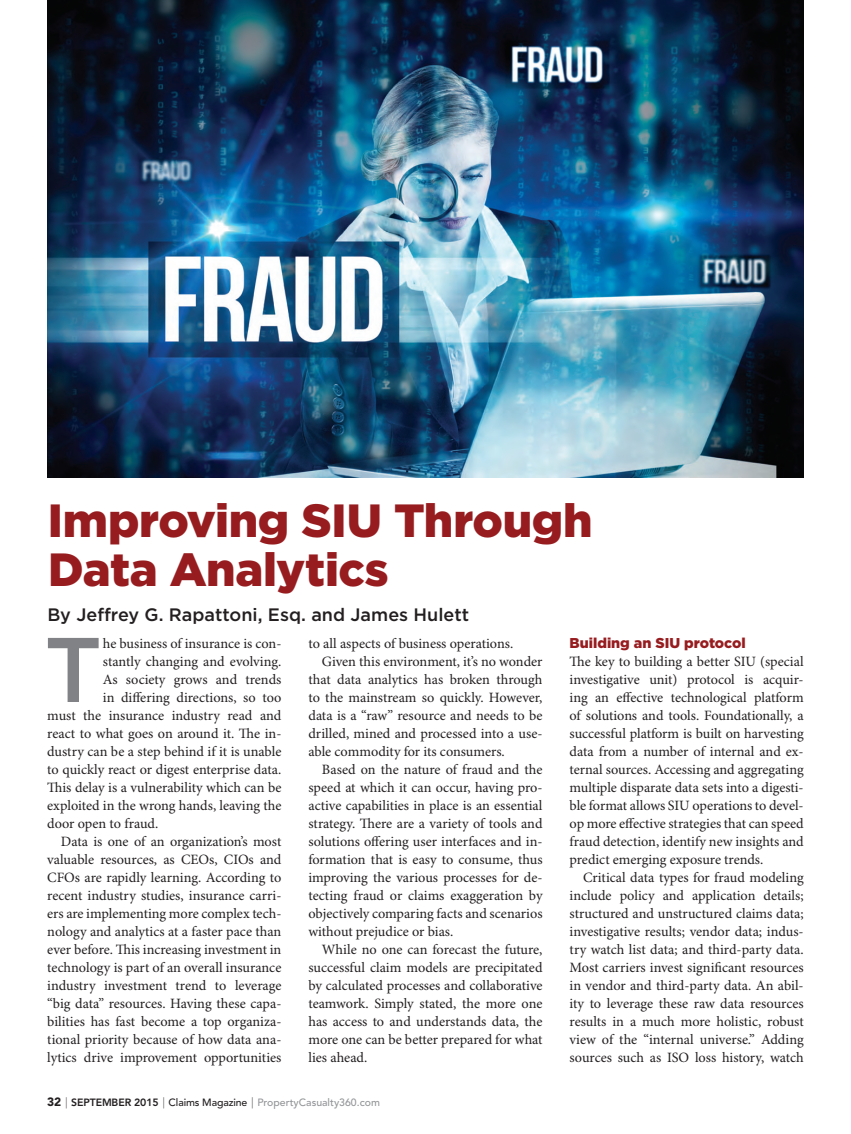
<style>
.page{position:relative;width:851px;height:1134px;background:#fff}
.page>*{position:absolute;margin:0;border:0;box-sizing:border-box;transform-origin:0 0}
.Drop_Cap_Body{font:800 90.45px "Avenir LT Std";color:#808285}
.t1{font:900 46.5px/49.5px "Gotham";letter-spacing:-.005em;color:#971c1f}
.t2{font:500 18px "Gotham";color:#231f20}
.Body_Copy{font:14.25px/18px "Minion Pro";letter-spacing:-.005em;color:#231f20;text-align:justify}
.Drop_Cap_Body-2{font:14.25px "Minion Pro";letter-spacing:-.005em;color:#231f20}
.Subhead{font:900 14.25px "Gotham";color:#971c1f}
.t3{font:500 10.5px "Avenir LT Std";color:#939598}
.s1{font-weight:900;font-size:12px;color:#231f20}
.s2{font-weight:800;color:#231f20}
.s3{color:#231f20}
</style>
<div class="page">
<img style="left:47px;top:0;width:756px;height:478px">
<p class="t1" style="left:48px;top:495px;width:546px">Improving SIU Through<br>Data Analytics</p>
<p class="t2" style="left:47px;top:603px;width:423px">By Jeffrey G. Rapattoni, Esq. and James Hulett</p>
<p class="Drop_Cap_Body" style="left:47px;top:617px;width:53px">T</p>
<p class="Drop_Cap_Body-2" style="left:103px;top:635px;width:180px">he business of insurance is con-</p>
<p class="Drop_Cap_Body-2" style="left:103px;top:653px;width:180px">stantly changing and evolving.</p>
<p class="Drop_Cap_Body-2" style="left:103px;top:671px;width:180px">As society grows and trends</p>
<p class="Drop_Cap_Body-2" style="left:103px;top:689px;width:180px">in differing directions, so too</p>
<p class="Drop_Cap_Body-2" style="left:47px;top:707px;width:235px">must the insurance industry read and</p>
<p class="Drop_Cap_Body-2" style="left:47px;top:725px;width:235px">react to what goes on around it. The in-</p>
<p class="Drop_Cap_Body-2" style="left:47px;top:743px;width:236px">dustry can be a step behind if it is unable</p>
<p class="Drop_Cap_Body-2" style="left:47px;top:761px;width:236px">to quickly react or digest enterprise data.</p>
<p class="Drop_Cap_Body-2" style="left:47px;top:779px;width:236px">This delay is a vulnerability which can be</p>
<p class="Drop_Cap_Body-2" style="left:47px;top:797px;width:236px">exploited in the wrong hands, leaving the</p>
<p class="Drop_Cap_Body-2" style="left:47px;top:815px;width:112px">door open to fraud.</p>
<p class="Body_Copy" style="left:47px;top:833px;width:236px;text-indent:13px">Data is one of an organization’s most valuable resources, as CEOs, CIOs and CFOs are rapidly learning. According to recent industry studies, insurance carri&shy;ers are implementing more complex tech&shy;nology and analytics at a faster pace than ever before. This increasing investment in technology is part of an overall insurance industry investment trend to leverage “big data” resources. Having these capa&shy;bilities has fast become a top organiza&shy;tional priority because of how data ana&shy;lytics drive improvement opportunities</p>
<p class="Body_Copy" style="left:308px;top:635px;width:206px">to all aspects of business operations.</p>
<p class="Body_Copy" style="left:308px;top:653px;width:236px;text-indent:13px">Given this environment, it’s no wonder that data analytics has broken through to the mainstream so quickly. However, data is a “raw” resource and needs to be drilled, mined and processed into a use&shy;able commodity for its consumers.</p>
<p class="Body_Copy" style="left:308px;top:761px;width:236px;text-indent:13px">Based on the nature of fraud and the speed at which it can occur, having pro&shy;active capabilities in place is an essential strategy. There are a variety of tools and solutions offering user interfaces and in&shy;formation that is easy to consume, thus improving the various processes for de&shy;tecting fraud or claims exaggeration by objectively comparing facts and scenarios without prejudice or bias.</p>
<p class="Body_Copy" style="left:308px;top:941px;width:236px;text-indent:13px">While no one can forecast the future, successful claim models are precipitated by calculated processes and collaborative teamwork. Simply stated, the more one has access to and understands data, the more one can be better prepared for what lies ahead.</p>
<p class="t3" style="left:47px;top:1097px;width:334px"><span class="s1">32</span> <span class="s2">SEPTEMBER 2015</span> <span class="s3">Claims Magazine</span> PropertyCasualty360.com</p>
<p class="Subhead" style="left:569px;top:633px;width:178px">Building an SIU protocol</p>
<p class="Body_Copy" style="left:569px;top:653px;width:236px">The key to building a better SIU (special investigative unit) protocol is acquir&shy;ing an effective technological platform of solutions and tools. Foundationally, a successful platform is built on harvesting data from a number of internal and ex&shy;ternal sources. Accessing and aggregating multiple disparate data sets into a digesti&shy;ble format allows SIU operations to devel&shy;op more effective strategies that can speed fraud detection, identify new insights and predict emerging exposure trends.</p>
<p class="Body_Copy" style="left:569px;top:869px;width:236px;text-indent:13px">Critical data types for fraud modeling include policy and application details; structured and unstructured claims data; investigative results; vendor data; indus&shy;try watch list data; and third-party data.<br>Most carriers invest significant resources in vendor and third-party data. An abil&shy;ity to leverage these raw data resources results in a much more holistic, robust view of the “internal universe.” Adding sources such as ISO loss history, watch</p>
</div>
